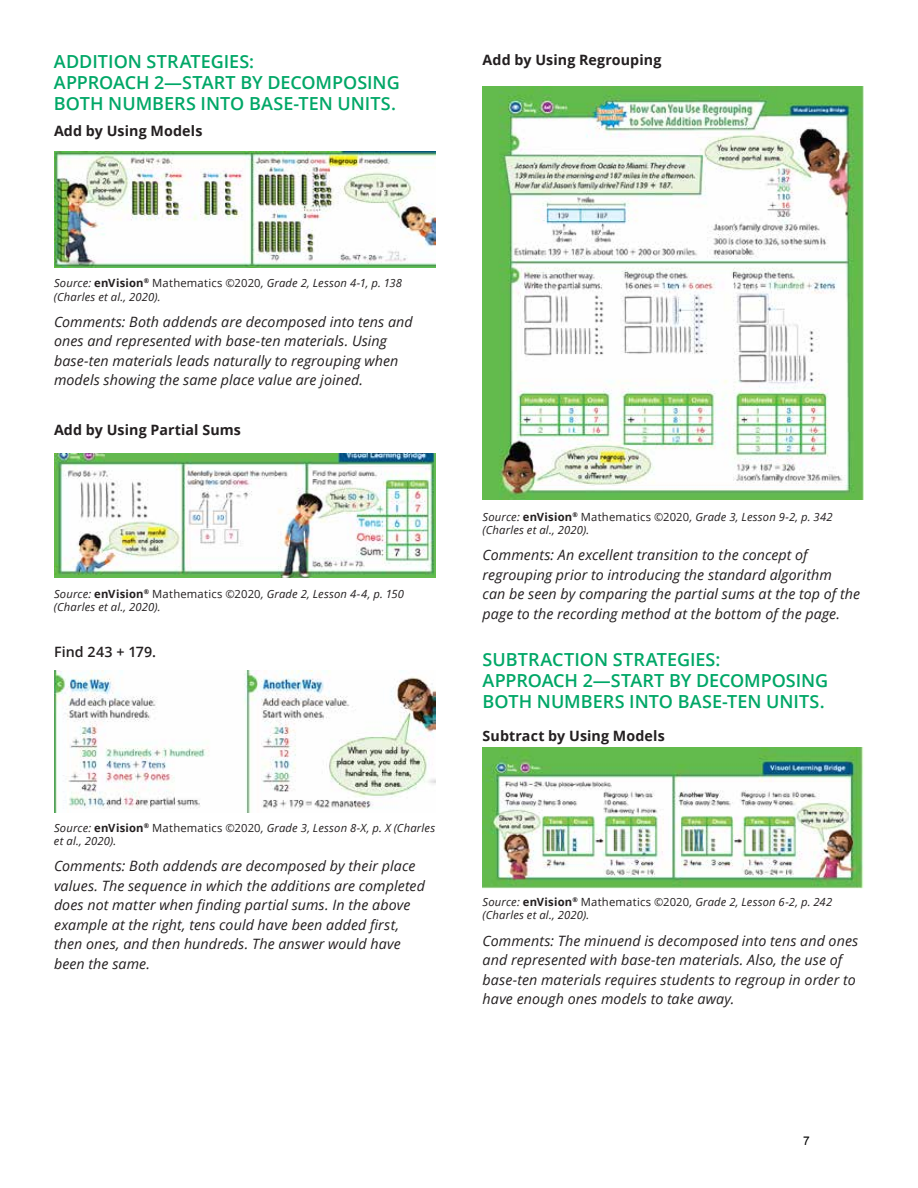
<style>
.page{position:relative;width:918px;height:1188px;background:#fff}
.page>*{position:absolute;margin:0;border:0;box-sizing:border-box;transform-origin:0 0}
.t1{font:600 18px/21px "Open Sans";color:#00a767}
.t2{font:italic 14.25px/19.5px "Open Sans";letter-spacing:.005em;color:#231f20}
.t3{font:700 14.25px "Open Sans";letter-spacing:.01em;color:#231f20}
.t4{font:600 14.25px "Open Sans";letter-spacing:.01em;color:#231f20}
.t5{font:12px "Arial";color:#000}
.t6{font:italic 11.25px/13.5px "Open Sans";letter-spacing:.015em;color:#231f20}
.s1{font-weight:700;font-style:normal}
.s2{font-style:normal}
</style>
<div class="page">
<img style="left:483px;top:86px;width:381px;height:413px">
<img style="left:483px;top:747px;width:381px;height:141px">
<img style="left:54px;top:151px;width:381px;height:116px">
<img style="left:54px;top:454px;width:381px;height:124px">
<img style="left:54px;top:671px;width:381px;height:142px">
<p class="t1" style="left:54px;top:50px;width:347px">ADDITION STRATEGIES:<br>APPROACH 2—START BY DECOMPOSING<br>BOTH NUMBERS INTO BASE-TEN UNITS.</p>
<p class="t3" style="left:54px;top:121px;width:150px">Add by Using Models</p>
<p class="t3" style="left:483px;top:50px;width:180px">Add by Using Regrouping</p>
<p class="t6" style="left:54px;top:276px;width:350px">Source: <span class="s1">enVision</span><sup>®</sup> <span class="s2">Mathematics ©2020</span>, Grade 2, Lesson 4-1, p. 138 (Charles et al., 2020).</p>
<p class="t2" style="left:54px;top:312px;width:360px">Comments: Both addends are decomposed into tens and ones and represented with base-ten materials. Using base-ten materials leads naturally to regrouping when models showing the same place value are joined.</p>
<p class="t3" style="left:54px;top:420px;width:189px">Add by Using Partial Sums</p>
<p class="t6" style="left:54px;top:587px;width:352px">Source: <span class="s1">enVision</span><sup>®</sup> <span class="s2">Mathematics ©2020</span>, Grade 2, Lesson 4-4, p. 150 (Charles et al., 2020).</p>
<p class="t4" style="left:54px;top:642px;width:104px">Find 243 + 179.</p>
<p class="t6" style="left:54px;top:820px;width:383px">Source: <span class="s1">enVision</span><sup>®</sup> <span class="s2">Mathematics ©2020</span>, Grade 3, Lesson 8-X, p. X (Charles et al., 2020).</p>
<p class="t2" style="left:54px;top:856px;width:372px">Comments: Both addends are decomposed by their place values. The sequence in which the additions are completed does not matter when finding partial sums. In the above example at the right, tens could have been added first, then ones, and then hundreds. The answer would have been the same.</p>
<p class="t6" style="left:483px;top:509px;width:352px">Source: <span class="s1">enVision</span><sup>®</sup> <span class="s2">Mathematics ©2020</span>, Grade 3, Lesson 9-2, p. 342 (Charles et al., 2020).</p>
<p class="t2" style="left:483px;top:545px;width:379px">Comments: An excellent transition to the concept of regrouping prior to introducing the standard algorithm<br>can be seen by comparing the partial sums at the top of the page to the recording method at the bottom of the page.</p>
<p class="t1" style="left:483px;top:648px;width:347px">SUBTRACTION STRATEGIES:<br>APPROACH 2—START BY DECOMPOSING<br>BOTH NUMBERS INTO BASE-TEN UNITS.</p>
<p class="t3" style="left:483px;top:725px;width:184px">Subtract by Using Models</p>
<p class="t6" style="left:483px;top:895px;width:351px">Source: <span class="s1">enVision</span><sup>®</sup> <span class="s2">Mathematics ©2020</span>, Grade 2, Lesson 6-2, p. 242 (Charles et al., 2020).</p>
<p class="t2" style="left:483px;top:930px;width:377px">Comments: The minuend is decomposed into tens and ones and represented with base-ten materials. Also, the use of base-ten materials requires students to regroup in order to have enough ones models to take away.</p>
<p class="t5" style="left:803px;top:1133px;width:8px">7</p>
</div>
